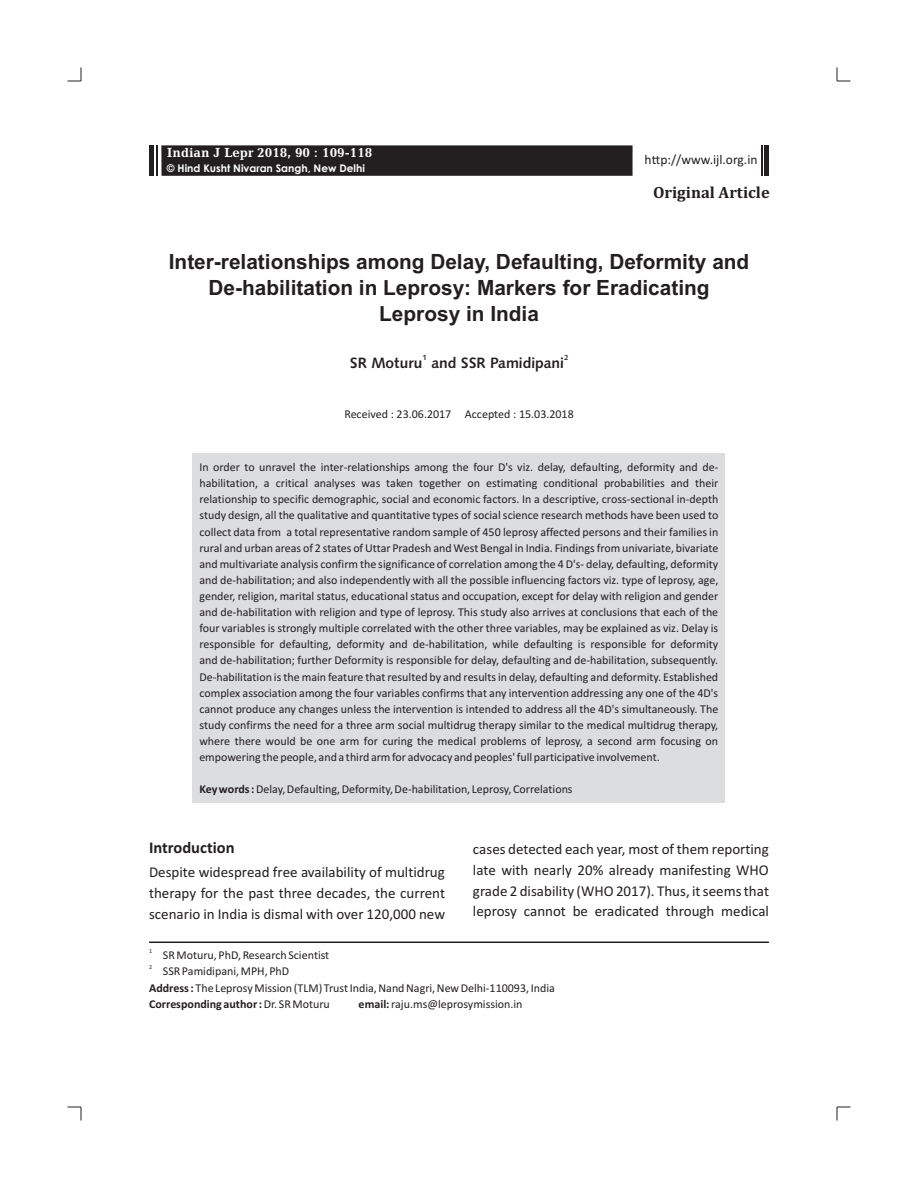
<style>
.page{position:relative;width:918px;height:1188px;background:#fff}
.page>*{position:absolute;margin:0;border:0;box-sizing:border-box;transform-origin:0 0}
.t1{font:700 21px/25.8px "Arial";color:#231f20;text-align:center}
.t2{font:700 16.5px "Cambria";color:#231f20}
.t3{font:700 16.5px "Calibri";color:#231f20}
.t4{font:15px/20.9px "Calibri";color:#231f20;text-align:justify}
.t5{font:15px "Humanist 531 BT Roman A,Bold";color:#231f20}
.t6{font:700 13.5px "Candida BT";color:#fff}
.t7{font:13.5px "Calibri";color:#231f20}
.t8{font:12px/16px "Calibri";color:#231f20;text-align:justify}
.t9{font:700 10.5px "Century Gothic";color:#fff}
.t10{font:7.5px "Humanist 531 BT Roman A,Bold";color:#231f20}
.t11{font:6px "Calibri";color:#231f20}
.s1{font-weight:700}
</style>
<div class="page">
<div style="left:161px;top:145px;width:472px;height:31px;background:#231f20"></div>
<div style="left:149px;top:145px;width:5px;height:31px;background:#231f20"></div>
<div style="left:193px;top:454px;width:532px;height:349px;background:#dcdddf"></div>
<hr style="left:156px;top:145px;width:2px;height:31px;background:#231f20">
<hr style="left:765px;top:145px;width:4px;height:31px;background:#231f20">
<hr style="left:761px;top:145px;width:2px;height:31px;background:#231f20">
<hr style="left:149px;top:942px;width:620px;height:1px;background:#231f20">
<svg style="left:68px;top:68px;width:14px;height:14px"></svg>
<svg style="left:837px;top:68px;width:13px;height:14px"></svg>
<svg style="left:68px;top:1107px;width:14px;height:13px"></svg>
<svg style="left:837px;top:1107px;width:13px;height:13px"></svg>
<p class="t6" style="left:167px;top:147px;width:207px">Indian J Lepr 2018, 90 : 109-118</p>
<p class="t9" style="left:167px;top:164px;width:200px">© Hind Kusht Nivaran Sangh, New Delhi</p>
<p class="t7" style="left:645px;top:154px;width:114px">http://www.ijl.org.in</p>
<h2 class="t2" style="left:653px;top:185px;width:118px">Original Article</h2>
<h1 class="t1" style="left:169px;top:251px;width:582px">Inter-relationships among Delay, Defaulting, Deformity and<br>De-habilitation in Leprosy: Markers for Eradicating<br>Leprosy in India</h1>
<p class="t10" style="left:423px;top:355px;width:6px">1</p>
<p class="t10" style="left:564px;top:355px;width:6px">2</p>
<p class="t5" style="left:350px;top:357px;width:216px">SR Moturu and SSR Pamidipani</p>
<p class="t8" style="left:344px;top:407px;width:231px">Received : 23.06.2017 Accepted : 15.03.2018</p>
<p class="t8" style="left:199px;top:460px;width:521px">In order to unravel the inter-relationships among the four D's viz. delay, defaulting, deformity and de&shy;habilitation, a critical analyses was taken together on estimating conditional probabilities and their relationship to specific demographic, social and economic factors. In a descriptive, cross-sectional in-depth study design, all the qualitative and quantitative types of social science research methods have been used to collect data from a total representative random sample of 450 leprosy affected persons and their families in rural and urban areas of 2 states of Uttar Pradesh and West Bengal in India. Findings from univariate, bivariate and multivariate analysis confirm the significance of correlation among the 4 D's- delay, defaulting, deformity and de-habilitation; and also independently with all the possible influencing factors viz. type of leprosy, age, gender, religion, marital status, educational status and occupation, except for delay with religion and gender and de-habilitation with religion and type of leprosy. This study also arrives at conclusions that each of the four variables is strongly multiple correlated with the other three variables, may be explained as viz. Delay is responsible for defaulting, deformity and de-habilitation, while defaulting is responsible for deformity and de-habilitation; further Deformity is responsible for delay, defaulting and de-habilitation, subsequently.<br>De-habilitation is the main feature that resulted by and results in delay, defaulting and deformity. Established complex association among the four variables confirms that any intervention addressing any one of the 4D's cannot produce any changes unless the intervention is intended to address all the 4D's simultaneously. The study confirms the need for a three arm social multidrug therapy similar to the medical multidrug therapy, where there would be one arm for curing the medical problems of leprosy, a second arm focusing on empowering the people, and a third arm for advocacy and peoples' full participative involvement.</p>
<p class="t8" style="left:199px;top:782px;width:375px"><span class="s1">Key words :</span>Delay, Defaulting, Deformity, De-habilitation, Leprosy, Correlations</p>
<h2 class="t3" style="left:149px;top:841px;width:87px">Introduction</h2>
<p class="t4" style="left:149px;top:863px;width:298px">Despite widespread free availability of multidrug therapy for the past three decades, the current scenario in India is dismal with over 120,000 new</p>
<p class="t4" style="left:473px;top:840px;width:298px">cases detected each year, most of them reporting late with nearly 20% already manifesting WHO grade 2 disability (WHO 2017). Thus, it seems that leprosy cannot be eradicated through medical</p>
<p class="t11" style="left:149px;top:949px;width:5px">1</p>
<p class="t8" style="left:163px;top:948px;width:168px">SR Moturu, PhD, Research Scientist</p>
<p class="t11" style="left:149px;top:965px;width:5px">2</p>
<p class="t8" style="left:149px;top:964px;width:407px;text-align:left;text-indent:14px">SSR Pamidipani, MPH, PhD<br><span class="s1">Address :</span> The Leprosy Mission (TLM) Trust India, Nand Nagri, New Delhi-110093, India<br><span class="s1">Corresponding author :</span> Dr. SR Moturu</p>
<p class="t8" style="left:359px;top:997px;width:165px"><span class="s1">email:</span> raju.ms@leprosymission.in</p>
</div>
